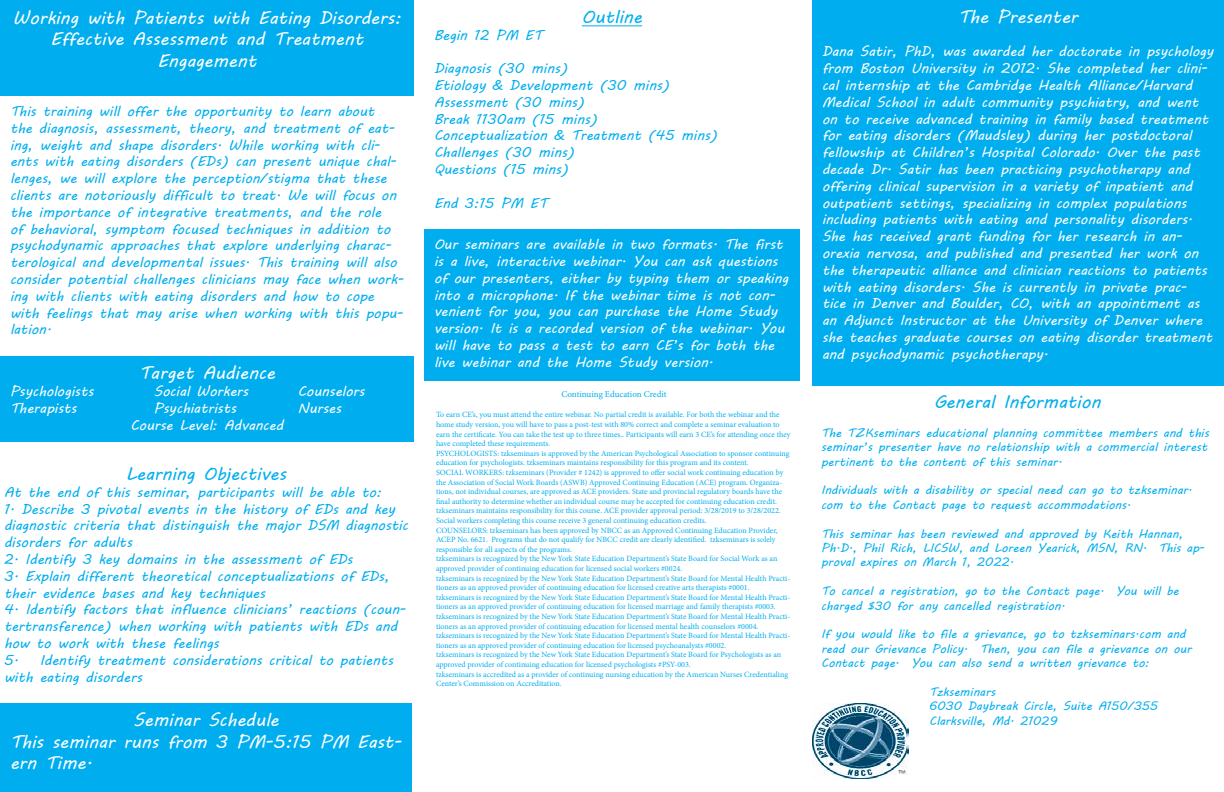
<style>
.page{position:relative;width:1224px;height:792px;background:#fff}
.page>*{position:absolute;margin:0;border:0;box-sizing:border-box;transform-origin:0 0}
.t1{font:18px/21.6px "MV Boli";color:#fff;text-align:center}
.t2{font:18px "MV Boli";color:#00aeef}
.t3{font:14px/16.8px "MV Boli";color:#fff}
.t4{font:14px/16.8px "MV Boli";color:#00aeef}
.t5{font:12px/14.4px "MV Boli";color:#00aeef}
.t6{font:9px "Minion Pro";color:#00aeef}
.t7{font:8px/9.6px "Minion Pro";color:#00aeef}
</style>
<div class="page">
<div style="left:0;top:0;width:414px;height:96px;background:#00aeef"></div>
<div style="left:0;top:356px;width:414px;height:86px;background:#00aeef"></div>
<div style="left:0;top:703px;width:412px;height:89px;background:#00aeef"></div>
<hr style="left:582px;top:25px;width:60px;height:1px;background:#00aeef">
<div style="left:812px;top:0;width:412px;height:385px;background:#00aeef"></div>
<div style="left:424px;top:229px;width:376px;height:151px;background:#00aeef"></div>
<img style="left:812px;top:703px;width:96px;height:76px">
<h1 class="t1" style="left:13px;top:7px;width:390px">Working with Patients with Eating Disorders:<br>Effective Assessment and Treatment<br>Engagement</h1>
<p class="t4" style="left:10px;top:103px;width:395px">This training will offer the opportunity to learn about<br>the diagnosis, assessment, theory, and treatment of eat&shy;ing, weight and shape disorders. While working with cli&shy;ents with eating disorders (EDs) can present unique chal&shy;lenges, we will explore the perception/stigma that these clients are notoriously difficult to treat. We will focus on the importance of integrative treatments, and the role<br>of behavioral, symptom focused techniques in addition to psychodynamic approaches that explore underlying charac&shy;terological and developmental issues. This training will also consider potential challenges clinicians may face when work&shy;ing with clients with eating disorders and how to cope with feelings that may arise when working with this popu&shy;lation.</p>
<h1 class="t1" style="left:139px;top:362px;width:137px">Target Audience</h1>
<h2 class="t3" style="left:10px;top:383px;width:85px">Psychologists</h2>
<h2 class="t3" style="left:154px;top:383px;width:96px">Social Workers</h2>
<h2 class="t3" style="left:298px;top:383px;width:68px">Counselors</h2>
<h2 class="t3" style="left:10px;top:399px;width:68px">Therapists</h2>
<h2 class="t3" style="left:154px;top:399px;width:84px">Psychiatrists</h2>
<h2 class="t3" style="left:298px;top:399px;width:45px">Nurses</h2>
<h2 class="t3" style="left:131px;top:416px;width:154px">Course Level: Advanced</h2>
<h1 class="t2" style="left:126px;top:462px;width:162px">Learning Objectives</h1>
<h2 class="t4" style="left:4px;top:483px;width:379px">At the end of this seminar, participants will be able to:</h2>
<h2 class="t4" style="left:4px;top:500px;width:406px">1. Describe 3 pivotal events in the history of EDs and key diagnostic criteria that distinguish the major DSM diagnostic disorders for adults</h2>
<h2 class="t4" style="left:4px;top:551px;width:350px">2. Identify 3 key domains in the assessment of EDs</h2>
<h2 class="t4" style="left:4px;top:567px;width:387px">3. Explain different theoretical conceptualizations of EDs, their evidence bases and key techniques</h2>
<h2 class="t4" style="left:4px;top:601px;width:403px">4. Identify factors that influence clinicians’ reactions (coun&shy;tertransference) when working with patients with EDs and how to work with these feelings</h2>
<h2 class="t4" style="left:4px;top:651px;width:391px">5. Identify treatment considerations critical to patients with eating disorders</h2>
<h1 class="t1" style="left:10px;top:709px;width:394px;text-align:left;text-indent:123px">Seminar Schedule<br>This seminar runs from 3 PM-5:15 PM East&shy;ern Time.</h1>
<h1 class="t2" style="left:582px;top:4px;width:62px">Outline</h1>
<h2 class="t4" style="left:434px;top:26px;width:110px">Begin 12 PM ET</h2>
<h2 class="t4" style="left:434px;top:60px;width:285px">Diagnosis (30 mins)<br>Etiology &amp; Development (30 mins)<br>Assessment (30 mins)<br>Break 1130am (15 mins)<br>Conceptualization &amp; Treatment (45 mins)<br>Challenges (30 mins)<br>Questions (15 mins)</h2>
<h2 class="t4" style="left:434px;top:194px;width:115px">End 3:15 PM ET</h2>
<p class="t3" style="left:434px;top:236px;width:356px">Our seminars are available in two formats. The first is a live, interactive webinar. You can ask questions of our presenters, either by typing them or speaking into a microphone. If the webinar time is not con&shy;venient for you, you can purchase the Home Study version. It is a recorded version of the webinar. You will have to pass a test to earn CE’s for both the live webinar and the Home Study version.</p>
<p class="t6" style="left:561px;top:388px;width:107px">Continuing Education Credit</p>
<p class="t7" style="left:436px;top:410px;width:356px">To earn CE’s, you must attend the entire webinar. No partial credit is available. For both the webinar and the home study version, you will have to pass a post-test with 80% correct and complete a seminar evaluation to earn the certificate. You can take the test up to three times.. Participants will earn 3 CE’s for attending once they have completed these requirements.<br>PSYCHOLOGISTS: tzkseminars is approved by the American Psychological Association to sponsor continuing education for psychologists. tzkseminars maintains responsibility for this program and its content.<br>SOCIAL WORKERS: tzkseminars (Provider # 1242) is approved to offer social work continuing education by the Association of Social Work Boards (ASWB) Approved Continuing Education (ACE) program. Organiza&shy;tions, not individual courses, are approved as ACE providers. State and provincial regulatory boards have the final authority to determine whether an individual course may be accepted for continuing education credit. tzkseminars maintains responsibility for this course. ACE provider approval period: 3/28/2019 to 3/28/2022.<br>Social workers completing this course receive 3 general continuing education credits.<br>COUNSELORS: tzkseminars has been approved by NBCC as an Approved Continuing Education Provider, ACEP No. 6621. Programs that do not qualify for NBCC credit are clearly identified. tzkseminars is solely responsible for all aspects of the programs.<br>tzkseminars is recognized by the New York State Education Department’s State Board for Social Work as an approved provider of continuing education for licensed social workers #0024.<br>tzkseminars is recognized by the New York State Education Department’s State Board for Mental Health Practi&shy;tioners as an approved provider of continuing education for licensed creative arts therapists #0001.<br>tzkseminars is recognized by the New York State Education Department’s State Board for Mental Health Practi&shy;tioners as an approved provider of continuing education for licensed marriage and family therapists #0003. tzkseminars is recognized by the New York State Education Department’s State Board for Mental Health Practi&shy;tioners as an approved provider of continuing education for licensed mental health counselors #0004. tzkseminars is recognized by the New York State Education Department’s State Board for Mental Health Practi&shy;tioners as an approved provider of continuing education for licensed psychoanalysts #0002.<br>tzkseminars is recognized by the New York State Education Department’s State Board for Psychologists as an approved provider of continuing education for licensed psychologists #PSY-003.<br>tzkseminars is accredited as a provider of continuing nursing education by the American Nurses Credentialing Center’s Commission on Accreditation.</p>
<h1 class="t1" style="left:958px;top:6px;width:121px">The Presenter</h1>
<p class="t3" style="left:822px;top:43px;width:393px">Dana Satir, PhD, was awarded her doctorate in psychology from Boston University in 2012. She completed her clini&shy;cal internship at the Cambridge Health Alliance/Harvard Medical School in adult community psychiatry, and went on to receive advanced training in family based treatment for eating disorders (Maudsley) during her postdoctoral fellowship at Children’s Hospital Colorado. Over the past decade Dr. Satir has been practicing psychotherapy and offering clinical supervision in a variety of inpatient and outpatient settings, specializing in complex populations including patients with eating and personality disorders.<br>She has received grant funding for her research in an&shy;orexia nervosa, and published and presented her work on the therapeutic alliance and clinician reactions to patients with eating disorders. She is currently in private prac&shy;tice in Denver and Boulder, CO, with an appointment as an Adjunct Instructor at the University of Denver where she teaches graduate courses on eating disorder treatment and psychodynamic psychotherapy.</p>
<h1 class="t2" style="left:934px;top:390px;width:168px">General Information</h1>
<h3 class="t5" style="left:821px;top:425px;width:389px;text-align:justify">The TZKseminars educational planning committee members and this seminar’s presenter have no relationship with a commercial interest pertinent to the content of this seminar.</h3>
<h3 class="t5" style="left:821px;top:483px;width:373px">Individuals with a disability or special need can go to tzkseminar. com to the Contact page to request accommodations.</h3>
<h3 class="t5" style="left:821px;top:526px;width:385px">This seminar has been reviewed and approved by Keith Hannan,<br>Ph.D., Phil Rich, LICSW, and Loreen Yearick, MSN, RN. This ap&shy;proval expires on March 1, 2022.</h3>
<h3 class="t5" style="left:821px;top:584px;width:359px">To cancel a registration, go to the Contact page. You will be charged $30 for any cancelled registration.</h3>
<h3 class="t5" style="left:821px;top:627px;width:372px">If you would like to file a grievance, go to tzkseminars.com and read our Grievance Policy. Then, you can file a grievance on our<br>Contact page. You can also send a written grievance to:</h3>
<h3 class="t5" style="left:929px;top:684px;width:230px">Tzkseminars<br>6030 Daybreak Circle, Suite A150/355<br>Clarksville, Md. 21029</h3>
</div>
